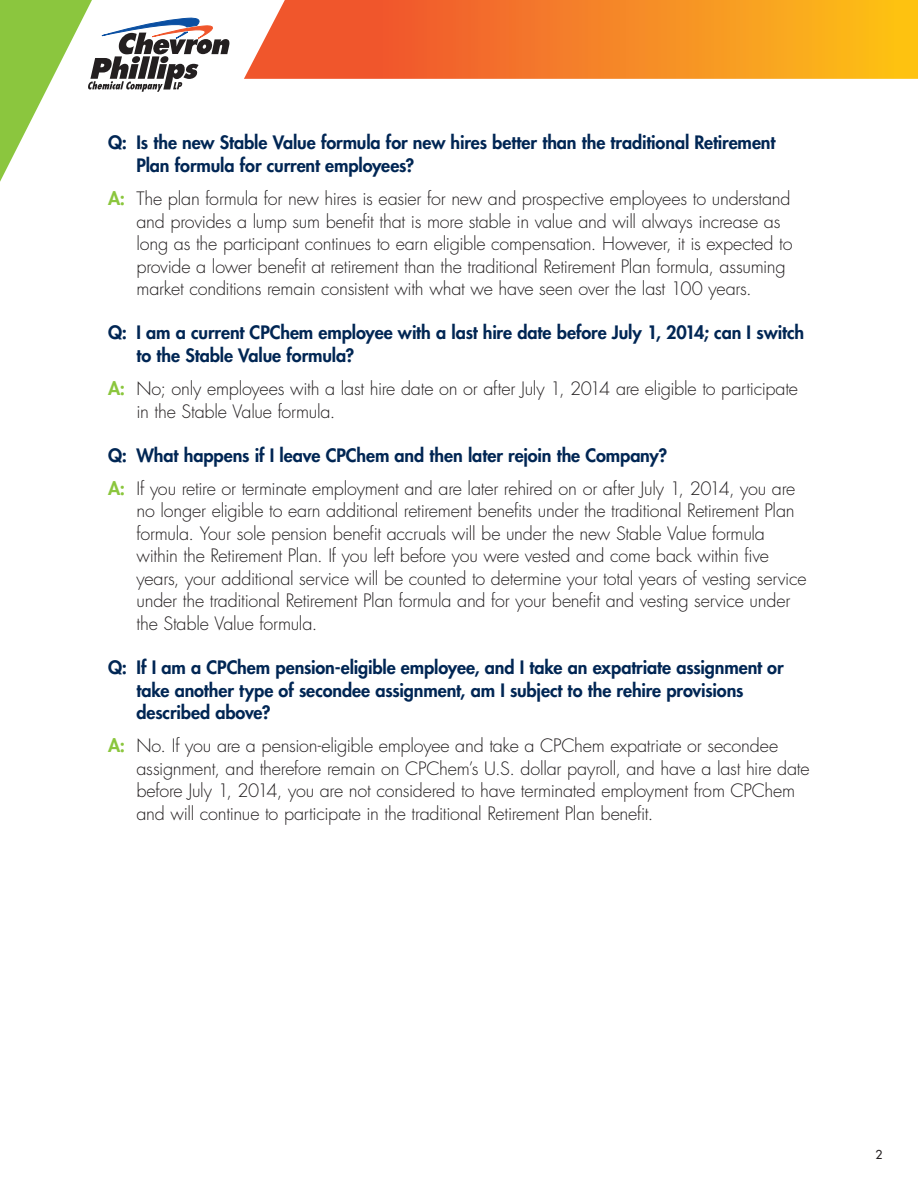
<style>
.page{position:relative;width:918px;height:1188px;background:#fff}
.page>*{position:absolute;margin:0;border:0;box-sizing:border-box;transform-origin:0 0}
.Answer{font:300 18px/22.5px "Futura";letter-spacing:-.015em;color:#231f20}
.Question{font:800 18px/22.5px "Futura";letter-spacing:-.005em;color:#002654}
.t1{font:12px "Futura";color:#231f20}
.s1{font-weight:800;color:#8bc63e}
</style>
<div class="page">
<svg style="left:244px;top:0;width:674px;height:79px;background:#f5872c"></svg>
<svg style="left:0;top:0;width:230px;height:182px"></svg>
<p class="Question" style="left:136px;top:131px;width:640px;text-indent:-28px">Q: Is the new Stable Value formula for new hires better than the traditional Retirement<br>Plan formula for current employees?</p>
<p class="Answer" style="left:136px;top:188px;width:658px;text-indent:-28px"><span class="s1">A:</span> The plan formula for new hires is easier for new and prospective employees to understand and provides a lump sum benefit that is more stable in value and will always increase as long as the participant continues to earn eligible compensation. However, it is expected to provide a lower benefit at retirement than the traditional Retirement Plan formula, assuming market conditions remain consistent with what we have seen over the last 100 years.</p>
<p class="Question" style="left:136px;top:321px;width:669px;text-indent:-28px">Q: I am a current CPChem employee with a last hire date before July 1, 2014; can I switch to the Stable Value formula?</p>
<p class="Answer" style="left:136px;top:377px;width:663px;text-indent:-28px"><span class="s1">A:</span> No; only employees with a last hire date on or after July 1, 2014 are eligible to participate in the Stable Value formula.</p>
<p class="Question" style="left:108px;top:443px;width:561px">Q: What happens if I leave CPChem and then later rejoin the Company?</p>
<p class="Answer" style="left:136px;top:477px;width:672px;text-indent:-28px"><span class="s1">A:</span> If you retire or terminate employment and are later rehired on or after July 1, 2014, you are no longer eligible to earn additional retirement benefits under the traditional Retirement Plan formula. Your sole pension benefit accruals will be under the new Stable Value formula within the Retirement Plan. If you left before you were vested and come back within five years, your additional service will be counted to determine your total years of vesting service under the traditional Retirement Plan formula and for your benefit and vesting service under the Stable Value formula.</p>
<p class="Question" style="left:136px;top:656px;width:649px;text-indent:-28px">Q: If I am a CPChem pension-eligible employee, and I take an expatriate assignment or take another type of secondee assignment, am I subject to the rehire provisions described above?</p>
<p class="Answer" style="left:136px;top:735px;width:675px;text-indent:-28px"><span class="s1">A:</span> No. If you are a pension-eligible employee and take a CPChem expatriate or secondee assignment, and therefore remain on CPChem’s U.S. dollar payroll, and have a last hire date before July 1, 2014, you are not considered to have terminated employment from CPChem and will continue to participate in the traditional Retirement Plan benefit.</p>
<p class="t1" style="left:875px;top:1146px;width:8px">2</p>
</div>
